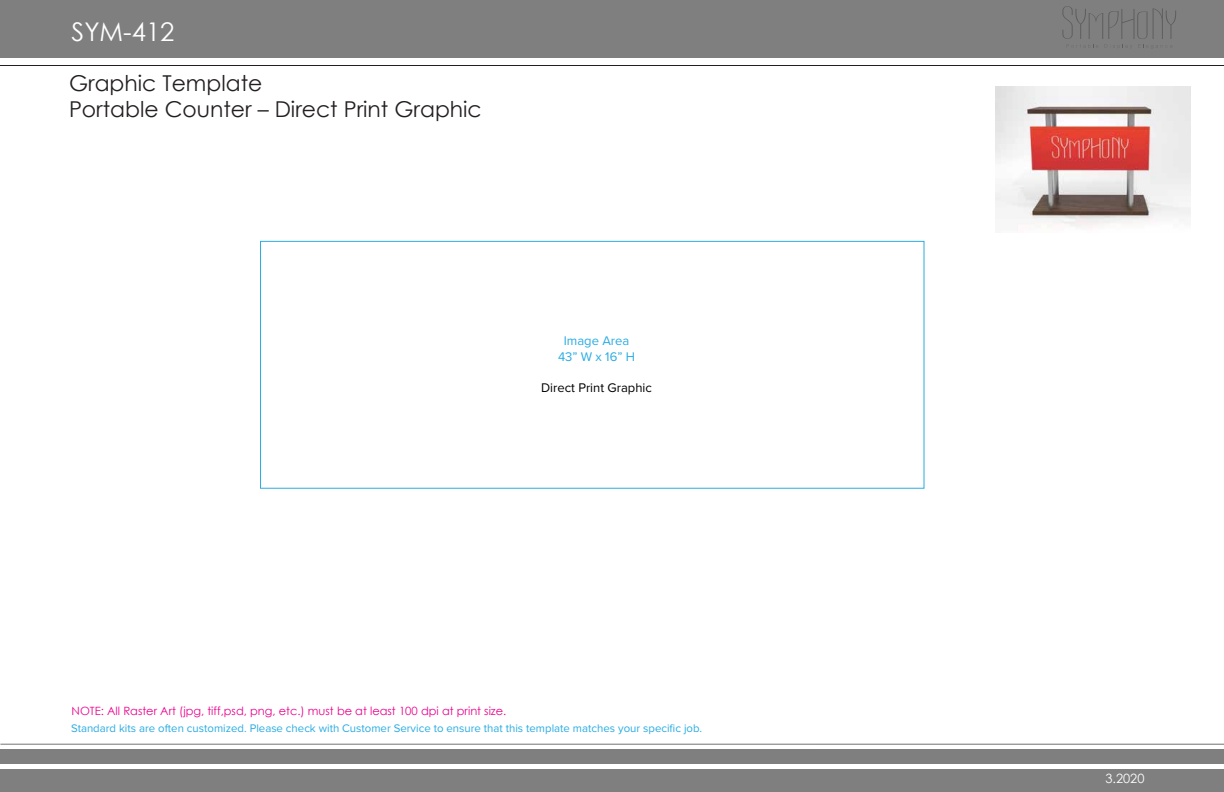
<style>
.page{position:relative;width:1224px;height:792px;background:#fff}
.page>*{position:absolute;margin:0;border:0;box-sizing:border-box;transform-origin:0 0}
.t1{font:25.7px "Century Gothic";color:#fff}
.t2{font:21.9px/26.2px "Century Gothic";color:#231f20}
.t3{font:13px/15.6px "Proxima Nova";color:#2aace2;text-align:center}
.t4{font:13px "Proxima Nova";color:#000}
.t5{font:12.8px "Century Gothic";color:#fff}
.t6{font:11.4px "Proxima Nova";color:#2aace2}
.t7{font:11.4px "Century Gothic";color:#ec008c}
</style>
<div class="page">
<div style="left:0;top:749px;width:1224px;height:43px;background:#7f7f80"></div>
<div style="left:0;top:764px;width:1224px;height:5px;background:#fff"></div>
<hr style="left:0;top:744px;width:1224px;height:1px;background:#231f20">
<div style="left:1px;top:0;width:1223px;height:58px;background:#7f7f80"></div>
<hr style="left:1px;top:65px;width:1223px;height:1px;background:#231f20">
<svg style="left:1062px;top:6px;width:114px;height:42px"></svg>
<div style="left:260px;top:241px;width:665px;height:248px;border:1px solid #2aace2"></div>
<img style="left:995px;top:86px;width:196px;height:141px">
<h1 class="t1" style="left:72px;top:14px;width:105px">SYM-412</h1>
<h2 class="t2" style="left:69px;top:70px;width:414px">Graphic Template<br>Portable Counter – Direct Print Graphic</h2>
<p class="t3" style="left:558px;top:333px;width:79px">Image Area<br>43” W x 16” H</p>
<p class="t4" style="left:541px;top:378px;width:112px">Direct Print Graphic</p>
<p class="t7" style="left:72px;top:703px;width:436px">NOTE: All Raster Art (jpg, tiff,psd, png, etc.) must be at least 100 dpi at print size.</p>
<p class="t6" style="left:71px;top:719px;width:632px">Standard kits are often customized. Please check with Customer Service to ensure that this template matches your specific job.</p>
<p class="t5" style="left:1105px;top:770px;width:41px">3.2020</p>
</div>
